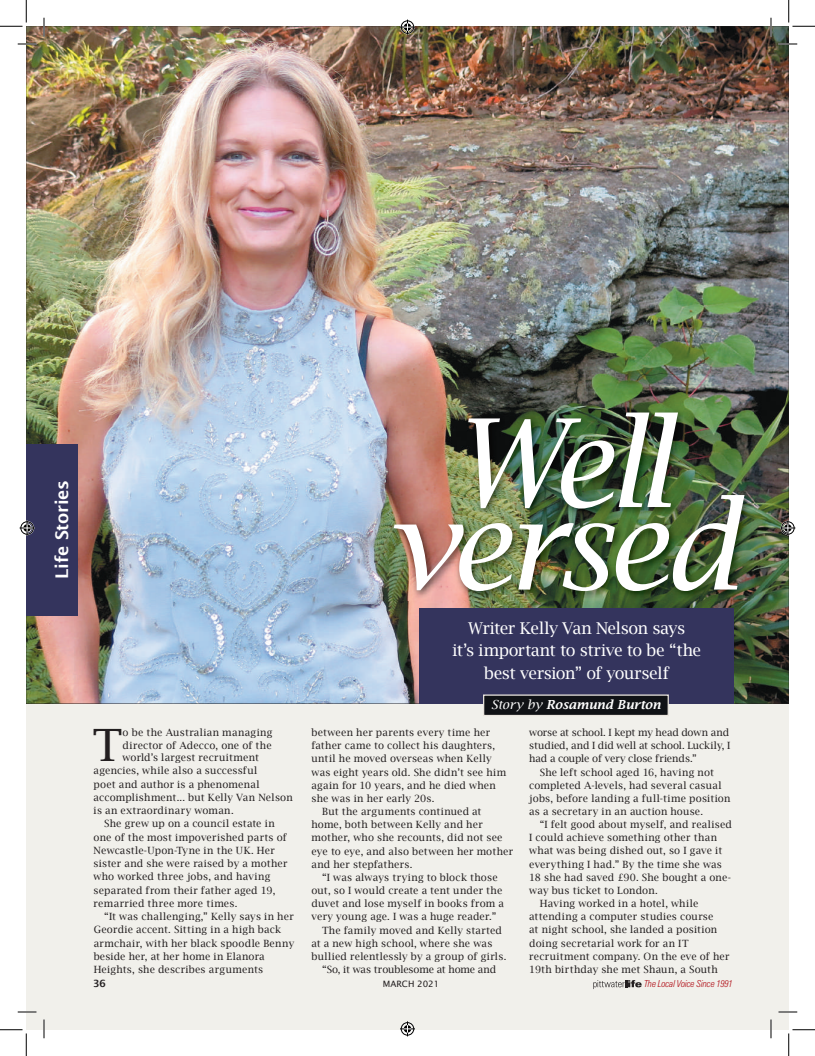
<style>
.page{position:relative;width:815px;height:1056px;background:#fff}
.page>*{position:absolute;margin:0;border:0;box-sizing:border-box;transform-origin:0 0}
.t1{font:italic 122.5px "Lucida Bright";letter-spacing:-.055em;color:#fff}
.t2{font:44.62px "Lucida Bright";color:#231f20}
.t3{font:600 17.5px "Lucida Sans";letter-spacing:-.015em;color:#fff}
.t4{font:16.25px/22.5px "Lucida Bright";letter-spacing:-.025em;color:#fff;text-align:center}
.t5{font:italic 600 12.5px "Lucida Bright";letter-spacing:.01em;color:#fff}
.t6{font:10px "Lucida Bright";letter-spacing:.02em;color:#231f20}
.t7{font:10px "Lucida Bright";letter-spacing:-.01em;color:#231f20}
.t8{font:10px "Lucida Bright";letter-spacing:-.005em;color:#231f20}
.t9{font:600 10px "Lucida Sans";color:#231f20}
.t10{font:italic 300 condensed 9.62px "Zurich BT";letter-spacing:-.015em;color:#b00d15}
.t11{font:8.75px "Lucida Sans";color:#231f20}
.s1{font-weight:400}
</style>
<div class="page">
<div style="left:26px;top:26px;width:762px;height:1003px;background:#f1f0eb"></div>
<img style="left:26px;top:26px;width:762px;height:677px">
<div style="left:26px;top:444px;width:52px;height:171px;background:#34345d"></div>
<div style="left:419px;top:607px;width:314px;height:96px;background:#34345d"></div>
<div style="left:483px;top:694px;width:185px;height:22px;background:#101216;border:1px solid #eae5de"></div>
<img style="left:390px;top:408px;width:363px;height:192px">
<svg style="left:593px;top:980px;width:48px;height:8px"></svg>
<svg style="left:18px;top:43px;width:18px;height:2px"></svg>
<svg style="left:778px;top:43px;width:19px;height:2px"></svg>
<svg style="left:18px;top:1011px;width:18px;height:1px"></svg>
<svg style="left:778px;top:1011px;width:19px;height:1px"></svg>
<svg style="left:43px;top:18px;width:2px;height:18px"></svg>
<svg style="left:43px;top:1019px;width:2px;height:19px"></svg>
<svg style="left:770px;top:18px;width:1px;height:18px"></svg>
<svg style="left:770px;top:1019px;width:1px;height:19px"></svg>
<svg style="left:0;top:0;width:27px;height:27px"></svg>
<svg style="left:0;top:1029px;width:27px;height:26px"></svg>
<svg style="left:788px;top:0;width:26px;height:27px"></svg>
<svg style="left:788px;top:1029px;width:26px;height:26px"></svg>
<svg style="left:400px;top:20px;width:15px;height:15px"></svg>
<svg style="left:400px;top:1021px;width:15px;height:15px"></svg>
<svg style="left:20px;top:520px;width:15px;height:15px"></svg>
<svg style="left:780px;top:520px;width:15px;height:15px"></svg>
<h3 class="t3" style="left:52px;top:578px;width:100px;rotate:-90deg">Life Stories</h3>
<h1 class="t1" style="left:453px;top:393px;width:220px">Well</h1>
<h1 class="t1" style="left:387px;top:475px;width:351px">versed</h1>
<h2 class="t2" style="left:93px;top:719px;width:31px">T</h2>
<p class="t6" style="left:122px;top:726px;width:151px">o be the Australian managing</p>
<p class="t6" style="left:122px;top:739px;width:151px">director of Adecco, one of the</p>
<p class="t6" style="left:122px;top:751px;width:138px">world’s largest recruitment</p>
<p class="t6" style="left:94px;top:764px;width:165px">agencies, while also a successful</p>
<p class="t6" style="left:94px;top:778px;width:167px">poet and author is a phenomenal</p>
<p class="t6" style="left:94px;top:791px;width:200px">accomplishment... but Kelly Van Nelson</p>
<p class="t6" style="left:94px;top:804px;width:141px">is an extraordinary woman.</p>
<p class="t6" style="left:104px;top:817px;width:172px">She grew up on a council estate in</p>
<p class="t6" style="left:94px;top:831px;width:195px">one of the most impoverished parts of</p>
<p class="t6" style="left:94px;top:844px;width:182px">Newcastle-Upon-Tyne in the UK. Her</p>
<p class="t6" style="left:94px;top:857px;width:195px">sister and she were raised by a mother</p>
<p class="t6" style="left:94px;top:870px;width:178px">who worked three jobs, and having</p>
<p class="t6" style="left:94px;top:884px;width:183px">separated from their father aged 19,</p>
<p class="t6" style="left:94px;top:897px;width:145px">remarried three more times.</p>
<p class="t6" style="left:104px;top:910px;width:191px">“It was challenging,” Kelly says in her</p>
<p class="t6" style="left:94px;top:923px;width:189px">Geordie accent. Sitting in a high back</p>
<p class="t6" style="left:94px;top:937px;width:202px">armchair, with her black spoodle Benny</p>
<p class="t6" style="left:94px;top:950px;width:172px">beside her, at her home in Elanora</p>
<p class="t6" style="left:94px;top:963px;width:171px">Heights, she describes arguments</p>
<h3 class="t4" style="left:452px;top:616px;width:250px">Writer Kelly Van Nelson says<br>it’s important to strive to be “the best version” of yourself</h3>
<p class="t5" style="left:491px;top:697px;width:171px"><span class="s1">Story by</span> Rosamund Burton</p>
<p class="t6" style="left:311px;top:726px;width:180px">between her parents every time her</p>
<p class="t6" style="left:311px;top:739px;width:185px">father came to collect his daughters,</p>
<p class="t6" style="left:311px;top:753px;width:182px">until he moved overseas when Kelly</p>
<p class="t6" style="left:311px;top:766px;width:196px">was eight years old. She didn’t see him</p>
<p class="t6" style="left:311px;top:779px;width:186px">again for 10 years, and he died when</p>
<p class="t6" style="left:311px;top:792px;width:125px">she was in her early 20s.</p>
<p class="t6" style="left:322px;top:805px;width:161px">But the arguments continued at</p>
<p class="t6" style="left:311px;top:818px;width:173px">home, both between Kelly and her</p>
<p class="t6" style="left:311px;top:832px;width:192px">mother, who she recounts, did not see</p>
<p class="t6" style="left:311px;top:845px;width:203px">eye to eye, and also between her mother</p>
<p class="t6" style="left:311px;top:858px;width:102px">and her stepfathers.</p>
<p class="t6" style="left:322px;top:871px;width:177px">“I was always trying to block those</p>
<p class="t6" style="left:311px;top:884px;width:192px">out, so I would create a tent under the</p>
<p class="t6" style="left:311px;top:897px;width:194px">duvet and lose myself in books from a</p>
<p class="t6" style="left:311px;top:910px;width:186px">very young age. I was a huge reader.”</p>
<p class="t6" style="left:322px;top:924px;width:181px">The family moved and Kelly started</p>
<p class="t6" style="left:311px;top:937px;width:182px">at a new high school, where she was</p>
<p class="t6" style="left:311px;top:950px;width:196px">bullied relentlessly by a group of girls.</p>
<p class="t7" style="left:322px;top:963px;width:176px">“So, it was troublesome at home and</p>
<p class="t7" style="left:529px;top:726px;width:201px">worse at school. I kept my head down and</p>
<p class="t8" style="left:529px;top:739px;width:202px">studied, and I did well at school. Luckily, I</p>
<p class="t7" style="left:529px;top:753px;width:169px">had a couple of very close friends.”</p>
<p class="t6" style="left:539px;top:766px;width:176px">She left school aged 16, having not</p>
<p class="t6" style="left:529px;top:779px;width:194px">completed A-levels, had several casual</p>
<p class="t6" style="left:529px;top:792px;width:202px">jobs, before landing a full-time position</p>
<p class="t6" style="left:529px;top:805px;width:175px">as a secretary in an auction house.</p>
<p class="t6" style="left:539px;top:818px;width:193px">“I felt good about myself, and realised</p>
<p class="t6" style="left:529px;top:831px;width:189px">I could achieve something other than</p>
<p class="t6" style="left:529px;top:845px;width:194px">what was being dished out, so I gave it</p>
<p class="t6" style="left:529px;top:858px;width:194px">everything I had.” By the time she was</p>
<p class="t6" style="left:529px;top:871px;width:203px">18 she had saved £90. She bought a one-</p>
<p class="t6" style="left:529px;top:884px;width:130px">way bus ticket to London.</p>
<p class="t6" style="left:539px;top:897px;width:160px">Having worked in a hotel, while</p>
<p class="t6" style="left:529px;top:910px;width:186px">attending a computer studies course</p>
<p class="t6" style="left:529px;top:923px;width:189px">at night school, she landed a position</p>
<p class="t6" style="left:529px;top:937px;width:161px">doing secretarial work for an IT</p>
<p class="t6" style="left:529px;top:950px;width:202px">recruitment company. On the eve of her</p>
<p class="t6" style="left:529px;top:963px;width:190px">19th birthday she met Shaun, a South</p>
<p class="t9" style="left:93px;top:977px;width:14px">36</p>
<p class="t11" style="left:383px;top:978px;width:58px">MARCH 2021</p>
<p class="t10" style="left:643px;top:977px;width:90px">The Local Voice Since 1991</p>
</div>
